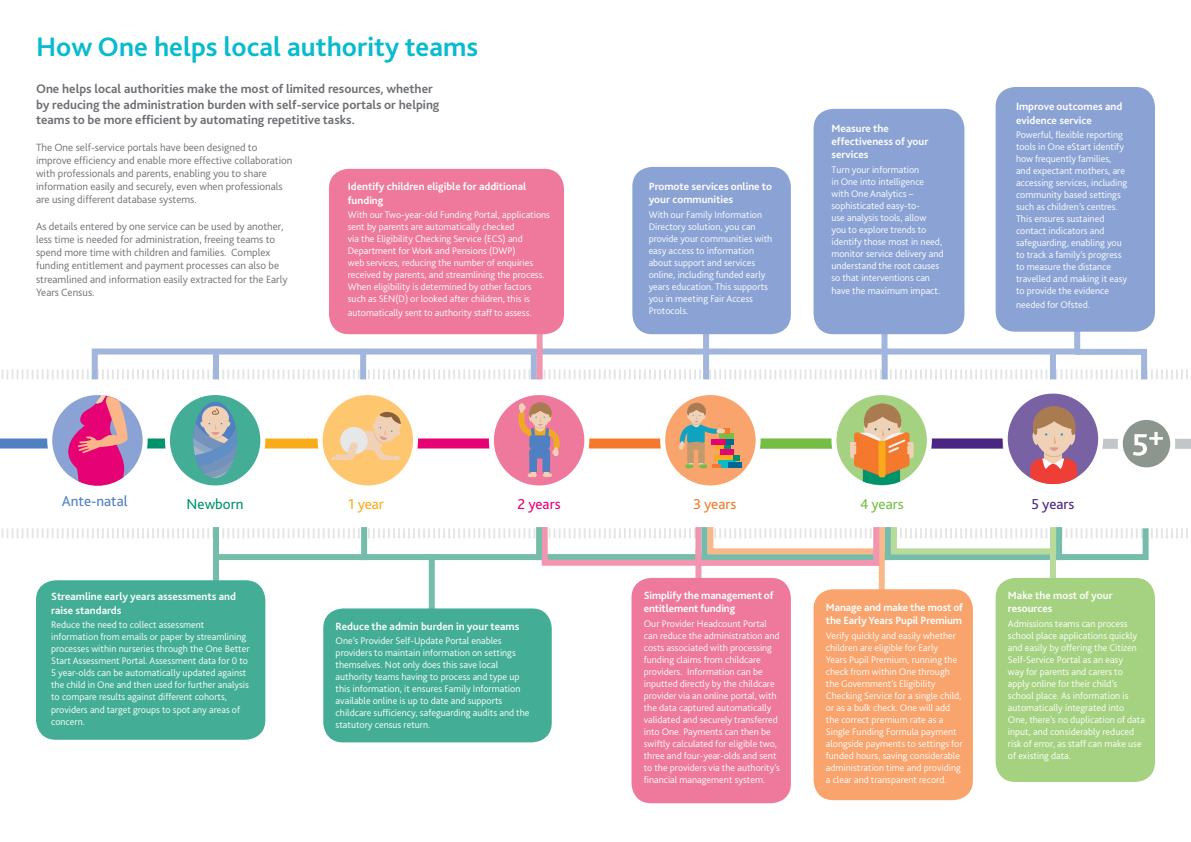
<style>
.page{position:relative;width:1191px;height:842px;background:#fff}
.page>*{position:absolute;margin:0;border:0;box-sizing:border-box;transform-origin:0 0}
.t1{font:700 28px "Bliss 2";color:#08bbce}
.t2{font:15px "Bliss 2";color:#5080c1}
.t3{font:15px "Bliss 2";color:#00926b}
.t4{font:15px "Bliss 2";color:#e60275}
.t5{font:15px "Bliss 2";color:#f4792d}
.t6{font:15px "Bliss 2";color:#74bf43}
.t7{font:15px "Bliss 2";color:#492683}
.t8{font:15px "Bliss 2";color:#faab1a}
.t9{font:700 13px/15.6px "Bliss 2";color:#6c6f73}
.t10{font:300 11px/13.2px "Bliss 2";color:#6c6f73}
.t11{font:700 11px/13.2px "Bliss 2";color:#fff}
.t12{font:300 10px/12px "Bliss 2";color:#fff}
</style>
<div class="page">
<svg style="left:329px;top:262px;width:752px;height:84px"></svg>
<div style="left:881px;top:318px;width:6px;height:32px;background:#a2b5dc"></div>
<div style="left:703px;top:318px;width:6px;height:32px;background:#a2b5dc"></div>
<div style="left:213px;top:527px;width:6px;height:81px;background:#75bdaa"></div>
<div style="left:429px;top:554px;width:6px;height:82px;background:#75bdaa"></div>
<div style="left:878px;top:550px;width:6px;height:51px;background:#fab789"></div>
<div style="left:695px;top:550px;width:6px;height:51px;background:#f196b0"></div>
<div style="left:536px;top:304px;width:6px;height:75px;background:#f196b0"></div>
<div style="left:1050px;top:550px;width:6px;height:51px;background:#b8da9b"></div>
<div style="left:995px;top:87px;width:160px;height:245px;background:#8aa3d4;border-radius:20px"></div>
<div style="left:813px;top:109px;width:151px;height:225px;background:#8aa3d4;border-radius:20px"></div>
<div style="left:323px;top:608px;width:229px;height:134px;background:#43ae95;border-radius:20px"></div>
<div style="left:36px;top:580px;width:229px;height:160px;background:#43ae95;border-radius:20px"></div>
<div style="left:632px;top:167px;width:159px;height:167px;background:#8aa3d4;border-radius:20px"></div>
<div style="left:329px;top:169px;width:235px;height:165px;background:#ee799d;border-radius:20px"></div>
<div style="left:631px;top:578px;width:160px;height:225px;background:#ee799d;border-radius:20px"></div>
<div style="left:813px;top:589px;width:160px;height:211px;background:#f9a36d;border-radius:20px"></div>
<div style="left:995px;top:578px;width:160px;height:204px;background:#a5d280;border-radius:20px"></div>
<svg style="left:0;top:346px;width:1191px;height:140px"></svg>
<svg style="left:1px;top:527px;width:1187px;height:42px"></svg>
<h1 class="t1" style="left:36px;top:30px;width:444px">How One helps local authority teams</h1>
<h3 class="t9" style="left:36px;top:81px;width:405px">One helps local authorities make the most of limited resources, whether by reducing the administration burden with self-service portals or helping teams to be more efficient by automating repetitive tasks.</h3>
<p class="t10" style="left:36px;top:140px;width:258px">The One self-service portals have been designed to improve efficiency and enable more effective collaboration with professionals and parents, enabling you to share information easily and securely, even when professionals are using different database systems.</p>
<p class="t10" style="left:36px;top:219px;width:253px">As details entered by one service can be used by another, less time is needed for administration, freeing teams to spend more time with children and families. Complex funding entitlement and payment processes can also be streamlined and information easily extracted for the Early Years Census.</p>
<p class="t11" style="left:348px;top:180px;width:180px">Identify children eligible for additional funding</p>
<p class="t12" style="left:348px;top:209px;width:204px">With our Two-year-old Funding Portal, applications sent by parents are automatically checked<br>via the Eligibility Checking Service (ECS) and Department for Work and Pensions (DWP)<br>web services, reducing the number of enquiries received by parents, and streamlining the process.<br>When eligibility is determined by other factors such as SEN(D) or looked after children, this is</p>
<p class="t12" style="left:348px;top:306px;width:185px">automatically sent to authority staff to assess.</p>
<p class="t11" style="left:648px;top:179px;width:125px">Promote services online to your communities</p>
<p class="t12" style="left:648px;top:208px;width:125px">With our Family Information<br>Directory solution, you can provide your communities with easy access to information about support and services online, including funded early years education. This supports you in meeting Fair Access<br>Protocols.</p>
<p class="t11" style="left:831px;top:121px;width:99px">Measure the effectiveness of your services</p>
<p class="t12" style="left:831px;top:163px;width:114px">Turn your information<br>in One into intelligence with One Analytics – sophisticated easy-to-<br>use analysis tools, allow you to explore trends to identify those most in need, monitor service delivery and understand the root causes so that interventions can</p>
<p class="t12" style="left:831px;top:285px;width:110px">have the maximum impact.</p>
<p class="t11" style="left:1016px;top:100px;width:108px">Improve outcomes and evidence service</p>
<p class="t12" style="left:1016px;top:129px;width:113px">Powerful, flexible reporting tools in One eStart identify how frequently families, and expectant mothers, are accessing services, including community based settings such as children’s centres.<br>This ensures sustained contact indicators and safeguarding, enabling you to track a family’s progress to measure the distance travelled and making it easy to provide the evidence</p>
<p class="t12" style="left:1016px;top:298px;width:76px">needed for Ofsted.</p>
<h2 class="t2" style="left:62px;top:492px;width:67px">Ante-natal</h2>
<h2 class="t3" style="left:187px;top:495px;width:58px">Newborn</h2>
<h2 class="t8" style="left:348px;top:495px;width:37px">1 year</h2>
<h2 class="t4" style="left:517px;top:495px;width:44px">2 years</h2>
<h2 class="t5" style="left:693px;top:495px;width:45px">3 years</h2>
<h2 class="t6" style="left:860px;top:495px;width:45px">4 years</h2>
<h2 class="t7" style="left:1031px;top:495px;width:44px">5 years</h2>
<p class="t11" style="left:51px;top:590px;width:186px">Streamline early years assessments and raise standards</p>
<p class="t12" style="left:51px;top:619px;width:200px">Reduce the need to collect assessment information from emails or paper by streamlining processes within nurseries through the One Better Start Assessment Portal. Assessment data for 0 to 5 year-olds can be automatically updated against the child in One and then used for further analysis to compare results against different cohorts, providers and target groups to spot any areas of concern.</p>
<p class="t11" style="left:336px;top:619px;width:185px">Reduce the admin burden in your teams</p>
<p class="t12" style="left:336px;top:635px;width:195px">One’s Provider Self-Update Portal enables providers to maintain information on settings themselves. Not only does this save local authority teams having to process and type up this information, it ensures Family Information available online is up to date and supports childcare sufficiency, safeguarding audits and the statutory census return.</p>
<p class="t11" style="left:644px;top:589px;width:131px">Simplify the management of entitlement funding</p>
<p class="t12" style="left:644px;top:618px;width:138px">Our Provider Headcount Portal can reduce the administration and costs associated with processing funding claims from childcare providers. Information can be inputted directly by the childcare provider via an online portal, with the data captured automatically validated and securely transferred into One. Payments can then be swiftly calculated for eligible two, three and four-year-olds and sent to the providers via the authority’s financial management system.</p>
<p class="t11" style="left:826px;top:600px;width:139px">Manage and make the most of the Early Years Pupil Premium</p>
<p class="t12" style="left:826px;top:629px;width:138px">Verify quickly and easily whether children are eligible for Early<br>Years Pupil Premium, running the check from within One through the Government’s Eligibility<br>Checking Service for a single child, or as a bulk check. One will add the correct premium rate as a<br>Single Funding Formula payment alongside payments to settings for funded hours, saving considerable administration time and providing a clear and transparent record.</p>
<p class="t11" style="left:1008px;top:589px;width:106px">Make the most of your resources</p>
<p class="t12" style="left:1008px;top:618px;width:139px">Admissions teams can process school place applications quickly and easily by offering the Citizen<br>Self-Service Portal as an easy<br>way for parents and carers to apply online for their child’s school place. As information is automatically integrated into<br>One, there’s no duplication of data input, and considerably reduced risk of error, as staff can make use of existing data.</p>
</div>
